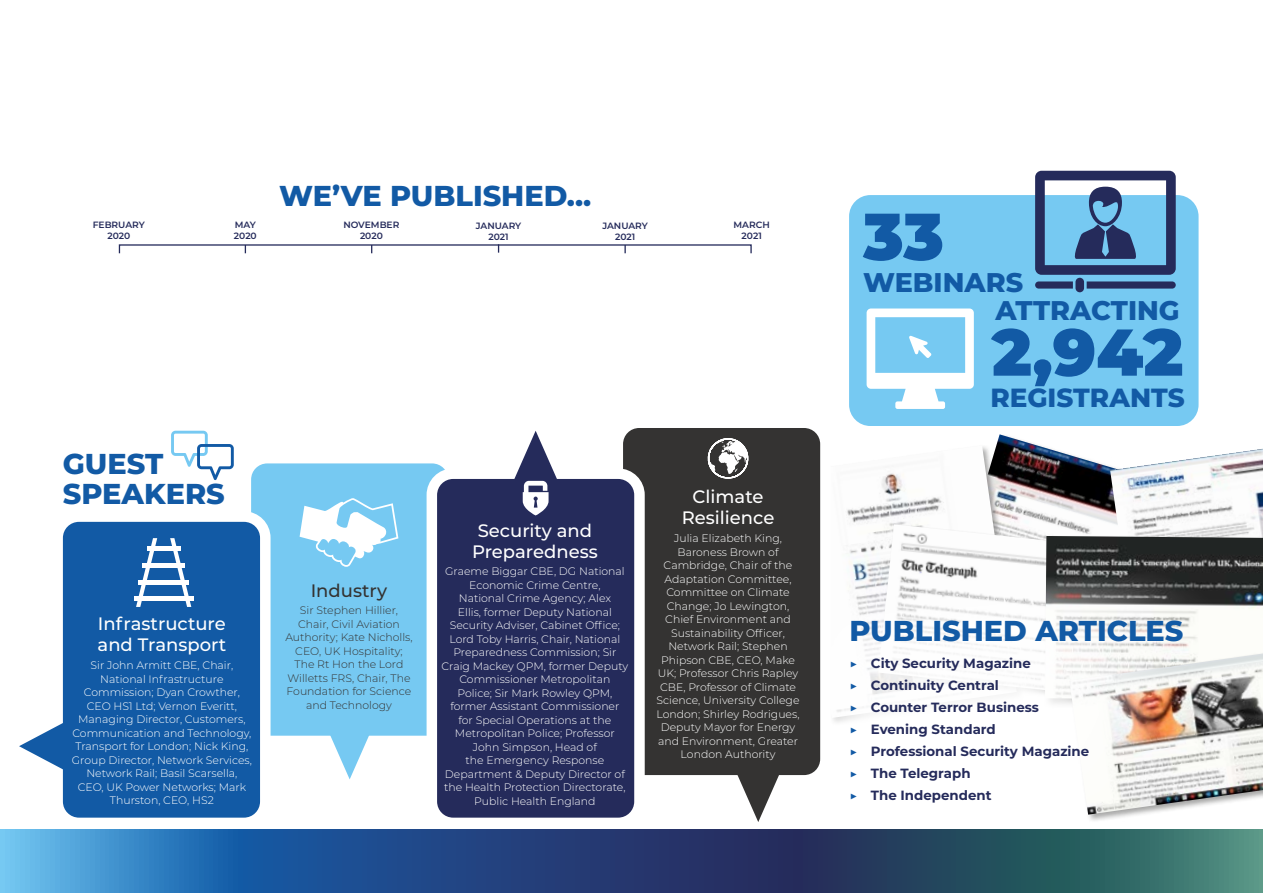
<style>
.page{position:relative;width:1263px;height:893px;background:#fff}
.page>*{position:absolute;margin:0;border:0;box-sizing:border-box;transform-origin:0 0}
.t1{font:900 66px "Montserrat";color:#125aa5}
.t2{font:800 28.65px/30px "Montserrat";color:#125aa5}
.t3{font:800 27px "Montserrat";color:#125aa5}
.t4{font:800 26.25px "Montserrat";color:#125aa5}
.t5{font:500 18px/21px "Montserrat";color:#fff;text-align:center}
.t6{font:500 18px "Montserrat";color:#343332}
.t7{font:700 13.35px/21.9px "Montserrat";color:#252b5b}
.t8{font:300 10.8px/13.5px "Montserrat";color:#fff;text-align:center}
.t9{font:300 10.8px/13.5px "Montserrat";color:#343332;text-align:center}
.t10{font:600 9.15px/10.9px "Montserrat";letter-spacing:-.005em;color:#252b5b;text-align:center}
.s1{font-weight:300;color:#125aa5}
</style>
<div class="page">
<img style="left:996px;top:434px;width:114px;height:90px">
<img style="left:1110px;top:449px;width:153px;height:85px">
<img style="left:847px;top:445px;width:170px;height:126px">
<img style="left:878px;top:524px;width:212px;height:47px">
<img style="left:1045px;top:536px;width:218px;height:73px">
<img style="left:1251px;top:653px;width:12px;height:146px">
<svg style="left:833px;top:571px;width:418px;height:250px"></svg>
<svg style="left:0;top:829px;width:1263px;height:64px;background:#2c5983"></svg>
<svg style="left:624px;top:245px;width:2px;height:8px"></svg>
<div style="left:849px;top:195px;width:349px;height:231px;background:#76c9f2;border-radius:21px"></div>
<svg style="left:866px;top:308px;width:108px;height:101px"></svg>
<svg style="left:1035px;top:171px;width:141px;height:104px"></svg>
<svg style="left:1035px;top:281px;width:38px;height:8px"></svg>
<svg style="left:1087px;top:281px;width:89px;height:8px"></svg>
<div style="left:1075px;top:278px;width:9px;height:14px;background:#252b5b;border-radius:4px"></div>
<div style="left:246px;top:458px;width:207px;height:283px;background:#76c9f2;border-radius:21px"></div>
<div style="left:241px;top:453px;width:218px;height:293px;border:10px solid #fff;border-radius:21px"></div>
<div style="left:618px;top:423px;width:207px;height:357px;background:#343332;border-radius:21px"></div>
<div style="left:612px;top:417px;width:219px;height:368px;border:10px solid #fff;border-radius:21px"></div>
<svg style="left:171px;top:431px;width:63px;height:49px"></svg>
<div style="left:58px;top:517px;width:207px;height:306px;background:#125aa5;border-radius:21px"></div>
<div style="left:52px;top:511px;width:219px;height:317px;border:10px solid #fff;border-radius:21px"></div>
<div style="left:432px;top:474px;width:207px;height:349px;background:#252b5b;border-radius:21px"></div>
<div style="left:427px;top:468px;width:218px;height:360px;border:10px solid #fff;border-radius:21px"></div>
<svg style="left:19px;top:721px;width:44px;height:50px"></svg>
<svg style="left:327px;top:735px;width:45px;height:44px"></svg>
<svg style="left:736px;top:774px;width:45px;height:48px"></svg>
<svg style="left:136px;top:538px;width:21px;height:69px"></svg>
<svg style="left:170px;top:538px;width:21px;height:69px"></svg>
<div style="left:147px;top:546px;width:34px;height:5px;background:#fff"></div>
<hr style="left:143px;top:563px;width:42px;height:4px;background:#fff">
<hr style="left:138px;top:580px;width:51px;height:4px;background:#fff">
<hr style="left:134px;top:597px;width:59px;height:4px;background:#fff">
<svg style="left:513px;top:431px;width:45px;height:84px"></svg>
<svg style="left:707px;top:438px;width:42px;height:41px"></svg>
<svg style="left:300px;top:498px;width:98px;height:69px"></svg>
<h2 class="t2" style="left:279px;top:179px;width:314px">WE’VE PUBLISHED...</h2>
<p class="t10" style="left:93px;top:219px;width:54px">FEBRUARY<br>2020</p>
<p class="t10" style="left:234px;top:219px;width:24px;text-align:left">MAY<br>2020</p>
<p class="t10" style="left:343px;top:219px;width:58px">NOVEMBER<br>2020</p>
<p class="t10" style="left:476px;top:220px;width:47px">JANUARY<br>2021</p>
<p class="t10" style="left:602px;top:220px;width:47px">JANUARY<br>2021</p>
<p class="t10" style="left:733px;top:219px;width:38px">MARCH<br>2021</p>
<h2 class="t2" style="left:63px;top:447px;width:164px">GUEST<br>SPEAKERS</h2>
<h3 class="t5" style="left:98px;top:613px;width:130px;text-align:left">Infrastructure and Transport</h3>
<p class="t8" style="left:72px;top:658px;width:182px">Sir John Armitt CBE, Chair,<br>National Infrastructure<br>Commission; Dyan Crowther,<br>CEO HS1 Ltd; Vernon Everitt,<br>Managing Director, Customers,<br>Communication and Technology,<br>Transport for London; Nick King,<br>Group Director, Network Services,<br>Network Rail; Basil Scarsella,<br>CEO, UK Power Networks; Mark<br>Thurston, CEO, HS2</p>
<h3 class="t6" style="left:311px;top:578px;width:78px">Industry</h3>
<p class="t9" style="left:285px;top:603px;width:129px">Sir Stephen Hillier,<br>Chair, Civil Aviation<br>Authority; Kate Nicholls,<br>CEO, UK Hospitality;<br>The Rt Hon the Lord<br>Willetts FRS, Chair, The<br>Foundation for Science and Technology</p>
<h3 class="t5" style="left:472px;top:519px;width:127px">Security and<br>Preparedness</h3>
<p class="t8" style="left:441px;top:564px;width:188px">Graeme Biggar CBE, DG National<br>Economic Crime Centre,<br>National Crime Agency; Alex<br>Ellis, former Deputy National<br>Security Adviser, Cabinet Office;<br>Lord Toby Harris, Chair, National<br>Preparedness Commission; Sir<br>Craig Mackey QPM, former Deputy<br>Commissioner Metropolitan<br>Police; Sir Mark Rowley QPM, former Assistant Commissioner<br>for Special Operations at the<br>Metropolitan Police; Professor<br>John Simpson, Head of<br>the Emergency Response<br>Department &amp; Deputy Director of the Health Protection Directorate,<br>Public Health England</p>
<h3 class="t5" style="left:682px;top:486px;width:94px">Climate<br>Resilience</h3>
<p class="t8" style="left:656px;top:531px;width:144px">Julia Elizabeth King,<br>Baroness Brown of<br>Cambridge, Chair of the<br>Adaptation Committee,<br>Committee on Climate<br>Change; Jo Lewington,<br>Chief Environment and<br>Sustainability Officer,<br>Network Rail; Stephen<br>Phipson CBE, CEO, Make<br>UK; Professor Chris Rapley<br>CBE, Professor of Climate<br>Science, University College<br>London; Shirley Rodrigues,<br>Deputy Mayor for Energy and Environment, Greater<br>London Authority</p>
<h1 class="t1" style="left:863px;top:187px;width:82px">33</h1>
<h3 class="t3" style="left:863px;top:263px;width:162px">WEBINARS</h3>
<h3 class="t3" style="left:995px;top:291px;width:186px">ATTRACTING</h3>
<h1 class="t1" style="left:992px;top:303px;width:193px">2,942</h1>
<h3 class="t4" style="left:990px;top:379px;width:196px">REGISTRANTS</h3>
<h2 class="t2" style="left:850px;top:614px;width:335px">PUBLISHED ARTICLES</h2>
<p class="t7" style="left:849px;top:652px;width:241px"><span class="s1">▶</span> City Security Magazine<br><span class="s1">▶</span> Continuity Central<br><span class="s1">▶</span> Counter Terror Business<br><span class="s1">▶</span> Evening Standard<br><span class="s1">▶</span> Professional Security Magazine <span class="s1">▶</span> The Telegraph<br><span class="s1">▶</span> The Independent</p>
</div>
